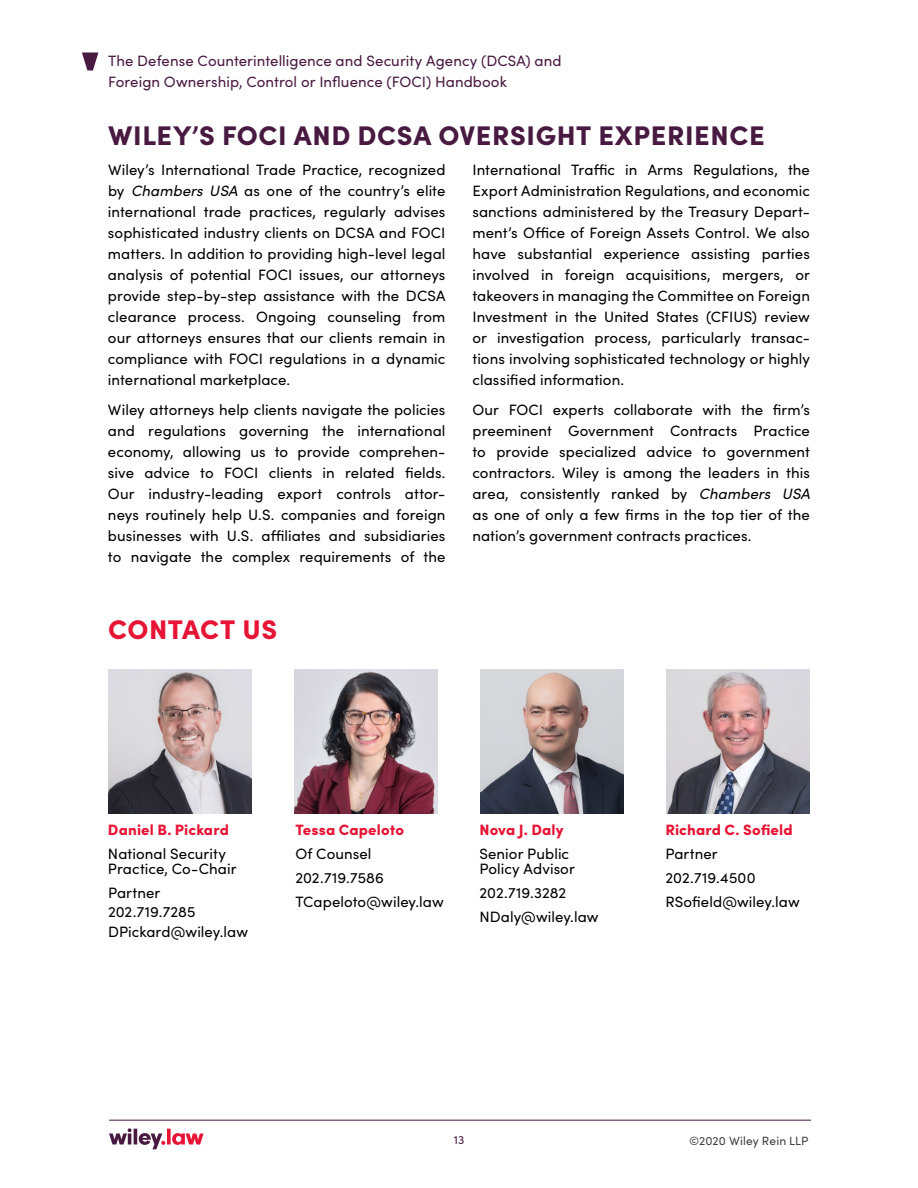
<style>
.page{position:relative;width:918px;height:1188px;background:#fff}
.page>*{position:absolute;margin:0;border:0;box-sizing:border-box;transform-origin:0 0}
.t1{font:900 27px "Sofia Pro";letter-spacing:.025em;color:#491a41}
.t2{font:900 27px "Sofia Pro";letter-spacing:.01em;color:#e71435}
.t3{font:15px/21px "Sofia Pro";letter-spacing:.005em;color:#000}
.t4{font:15px/21px "Sofia Pro";letter-spacing:.005em;color:#491a41}
.t5{font:900 15px "Sofia Pro";letter-spacing:.01em;color:#e71435}
.t6{font:12px "Sofia Pro";letter-spacing:.01em;color:#414042}
.t7{font:12px "Sofia Pro";color:#491a41}
.s1{font-style:italic}
</style>
<div class="page">
<hr style="left:109px;top:1120px;width:702px;height:1px;background:#491a41">
<svg style="left:82px;top:52px;width:16px;height:18px"></svg>
<svg style="left:109px;top:1128px;width:95px;height:21px"></svg>
<img style="left:108px;top:669px;width:144px;height:144px">
<img style="left:480px;top:669px;width:144px;height:144px">
<img style="left:666px;top:669px;width:144px;height:144px">
<img style="left:294px;top:669px;width:144px;height:144px">
<p class="t4" style="left:108px;top:49px;width:455px">The Defense Counterintelligence and Security Agency (DCSA) and<br>Foreign Ownership, Control or Influence (FOCI) Handbook</p>
<h1 class="t1" style="left:108px;top:115px;width:658px">WILEY’S FOCI AND DCSA OVERSIGHT EXPERIENCE</h1>
<p class="t3" style="left:108px;top:159px;width:339px;text-align:justify">Wiley’s International Trade Practice, recognized by <span class="s1">Chambers USA</span> as one of the country’s elite international trade practices, regularly advises sophisticated industry clients on DCSA and FOCI matters. In addition to providing high-level legal analysis of potential FOCI issues, our attorneys provide step-by-step assistance with the DCSA clearance process. Ongoing counseling from our attorneys ensures that our clients remain in compliance with FOCI regulations in a dynamic international marketplace.</p>
<p class="t3" style="left:108px;top:399px;width:339px;text-align:justify">Wiley attorneys help clients navigate the policies and regulations governing the international economy, allowing us to provide comprehen&shy;sive advice to FOCI clients in related fields.<br>Our industry-leading export controls attor&shy;neys routinely help U.S. companies and foreign businesses with U.S. affiliates and subsidiaries to navigate the complex requirements of the</p>
<p class="t3" style="left:472px;top:159px;width:339px;text-align:justify">International Traffic in Arms Regulations, the Export Administration Regulations, and economic sanctions administered by the Treasury Depart&shy;ment’s Office of Foreign Assets Control. We also have substantial experience assisting parties involved in foreign acquisitions, mergers, or takeovers in managing the Committee on Foreign Investment in the United States (CFIUS) review or investigation process, particularly transac&shy;tions involving sophisticated technology or highly classified information.</p>
<p class="t3" style="left:472px;top:399px;width:339px;text-align:justify">Our FOCI experts collaborate with the firm’s preeminent Government Contracts Practice to provide specialized advice to government contractors. Wiley is among the leaders in this area, consistently ranked by <span class="s1">Chambers USA </span>as one of only a few firms in the top tier of the nation’s government contracts practices.</p>
<h1 class="t2" style="left:108px;top:608px;width:171px">CONTACT US</h1>
<p class="t5" style="left:108px;top:818px;width:122px">Daniel B. Pickard</p>
<p class="t3" style="left:108px;top:845px;width:130px;line-height:15px">National Security<br>Practice, Co‑ Chair</p>
<p class="t3" style="left:108px;top:882px;width:142px;line-height:19.5px">Partner<br>202.719.7285<br>DPickard@wiley.law</p>
<p class="t5" style="left:295px;top:818px;width:110px">Tessa Capeloto</p>
<p class="t3" style="left:295px;top:841px;width:150px;line-height:24px">Of Counsel<br>202.719.7586<br>TCapeloto@wiley.law</p>
<p class="t5" style="left:479px;top:818px;width:86px">Nova J. Daly</p>
<p class="t3" style="left:479px;top:845px;width:97px;line-height:15px">Senior Public<br>Policy Advisor</p>
<p class="t3" style="left:479px;top:880px;width:121px;line-height:24px">202.719.3282<br>NDaly@wiley.law</p>
<p class="t5" style="left:665px;top:818px;width:129px">Richard C. Sofield</p>
<p class="t3" style="left:665px;top:841px;width:136px;line-height:24px">Partner<br>202.719.4500<br>RSofield@wiley.law</p>
<p class="t7" style="left:454px;top:1131px;width:12px">13</p>
<p class="t6" style="left:689px;top:1132px;width:121px">©2020 Wiley Rein LLP</p>
</div>
